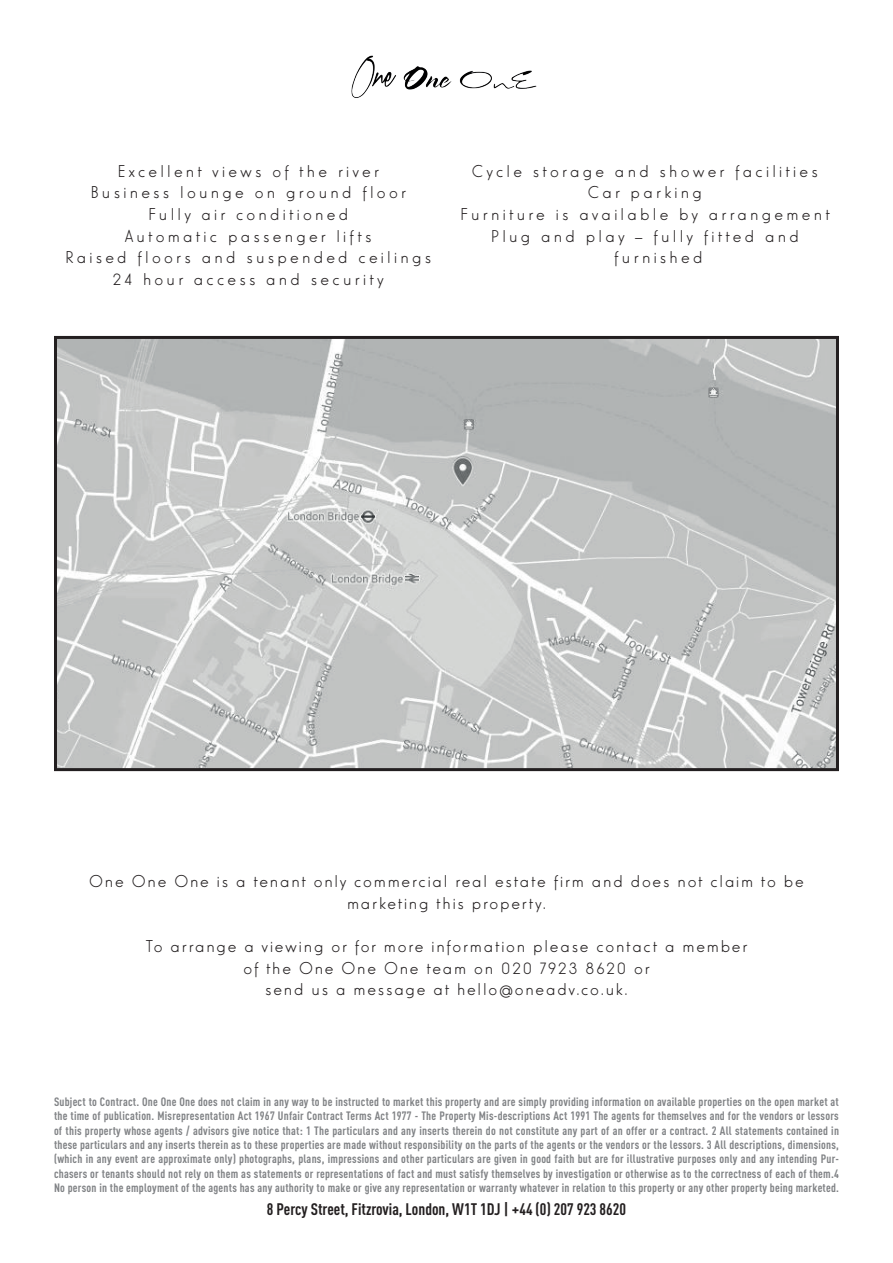
<style>
.page{position:relative;width:893px;height:1263px;background:#fff}
.page>*{position:absolute;margin:0;border:0;box-sizing:border-box;transform-origin:0 0}
.t1{font:18px/21.6px "Elegant Lux Mager";letter-spacing:.175em;color:#231f20;text-align:center}
.t2{font:18px/21.6px "Elegant Lux Mager";letter-spacing:.1em;color:#231f20;text-align:center}
.t3{font:700 16.5px "DIN Cond";color:#231f20}
.t4{font:700 12px/14.4px "DIN Cond";letter-spacing:.02em;color:#808285;text-align:justify}
</style>
<div class="page">
<img style="left:352px;top:55px;width:185px;height:43px">
<img style="left:58px;top:340px;width:777px;height:427px">
<div style="left:54px;top:336px;width:785px;height:435px;border:3px solid #231f20"></div>
<h1 class="t1" style="left:65px;top:160px;width:368px">Excellent views of the river<br>Business lounge on ground floor<br>Fully air conditioned<br>Automatic passenger lifts<br>Raised floors and suspended ceilings<br>24 hour access and security</h1>
<h1 class="t1" style="left:472px;top:160px;width:347px">Cycle storage and shower facilities</h1>
<h1 class="t1" style="left:588px;top:181px;width:115px">Car parking</h1>
<h1 class="t1" style="left:460px;top:203px;width:371px">Furniture is available by arrangement</h1>
<h1 class="t1" style="left:491px;top:224px;width:309px">Plug and play — fully fitted and</h1>
<h1 class="t1" style="left:614px;top:246px;width:90px">furnished</h1>
<h1 class="t2" style="left:89px;top:870px;width:716px">One One One is a tenant only commercial real estate firm and does not claim to be marketing this property.</h1>
<h1 class="t2" style="left:146px;top:935px;width:603px">To arrange a viewing or for more information please contact a member of the One One One team on 020 7923 8620 or<br>send us a message at hello@oneadv.co.uk.</h1>
<p class="t4" style="left:54px;top:1094px;width:787px">Subject to Contract. One One One does not claim in any way to be instructed to market this property and are simply providing information on available properties on the open market at the time of publication. Misrepresentation Act 1967 Unfair Contract Terms Act 1977 - The Property Mis-descriptions Act 1991 The agents for themselves and for the vendors or lessors of this property whose agents / advisors give notice that: 1 The particulars and any inserts therein do not constitute any part of an offer or a contract. 2 All statements contained in these particulars and any inserts therein as to these properties are made without responsibility on the parts of the agents or the vendors or the lessors. 3 All descriptions, dimensions, (which in any event are approximate only) photographs, plans, impressions and other particulars are given in good faith but are for illustrative purposes only and any intending Pur&shy;chasers or tenants should not rely on them as statements or representations of fact and must satisfy themselves by investigation or otherwise as to the correctness of each of them.4<br>No person in the employment of the agents has any authority to make or give any representation or warranty whatever in relation to this property or any other property being marketed.</p>
<h2 class="t3" style="left:267px;top:1199px;width:360px">8 Percy Street, Fitzrovia, London, W1T 1DJ | +44 (0) 207 923 8620</h2>
</div>
